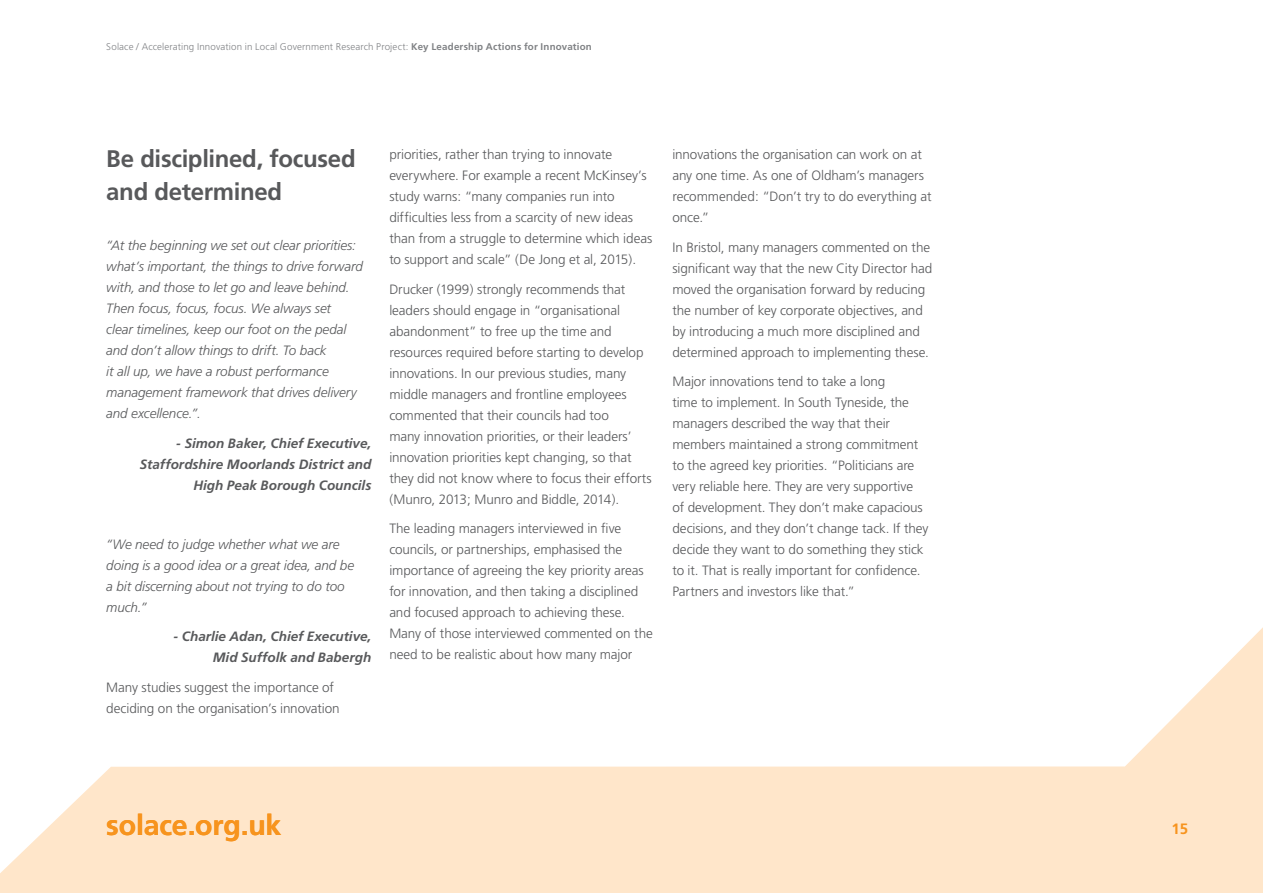
<style>
.page{position:relative;width:1263px;height:893px;background:#fff}
.page>*{position:absolute;margin:0;border:0;box-sizing:border-box;transform-origin:0 0}
.t1{font:700 28.5px "Frutiger";letter-spacing:-.005em;color:#f7941e}
.t2{font:700 24px/33px "Frutiger";letter-spacing:-.015em;color:#58595b}
.t3{font:700 15px "Frutiger";color:#f7941e}
.t4{font:300 13.5px/21px "Frutiger";letter-spacing:-.005em;color:#58595b}
.t5{font:italic 300 13.5px/21px "Frutiger";letter-spacing:-.01em;color:#58595b}
.t6{font:italic 700 13.5px/21px "Frutiger";color:#58595b;text-align:right}
.t7{font:300 9.75px "Frutiger";letter-spacing:.015em;color:#808285}
.s1{font-weight:700}
</style>
<div class="page">
<svg style="left:0;top:627px;width:1263px;height:266px"></svg>
<p class="t7" style="left:106px;top:41px;width:487px">Solace / Accelerating Innovation in Local Government Research Project: <span class="s1">Key Leadership Actions for Innovation</span></p>
<h2 class="t2" style="left:106px;top:142px;width:251px">Be disciplined, focused and determined</h2>
<p class="t5" style="left:106px;top:235px;width:258px">“At the beginning we set out clear priorities: what’s important, the things to drive forward with, and those to let go and leave behind.<br>Then focus, focus, focus. We always set<br>clear timelines, keep our foot on the pedal and don’t allow things to drift. To back<br>it all up, we have a robust performance management framework that drives delivery and excellence.”.</p>
<p class="t6" style="left:140px;top:433px;width:233px">- Simon Baker, Chief Executive,<br>Staffordshire Moorlands District and<br>High Peak Borough Councils</p>
<p class="t5" style="left:106px;top:534px;width:249px">“We need to judge whether what we are doing is a good idea or a great idea, and be a bit discerning about not trying to do too much.”</p>
<p class="t6" style="left:173px;top:626px;width:200px">- Charlie Adan, Chief Executive,<br>Mid Suffolk and Babergh</p>
<p class="t4" style="left:106px;top:677px;width:235px">Many studies suggest the importance of deciding on the organisation’s innovation</p>
<p class="t4" style="left:389px;top:144px;width:264px">priorities, rather than trying to innovate everywhere. For example a recent McKinsey’s study warns: “many companies run into difficulties less from a scarcity of new ideas than from a struggle to determine which ideas to support and scale” (De Jong et al, 2015).</p>
<p class="t4" style="left:389px;top:279px;width:264px">Drucker (1999) strongly recommends that leaders should engage in “organisational abandonment” to free up the time and resources required before starting to develop innovations. In our previous studies, many middle managers and frontline employees commented that their councils had too<br>many innovation priorities, or their leaders’ innovation priorities kept changing, so that they did not know where to focus their efforts (Munro, 2013; Munro and Biddle, 2014).</p>
<p class="t4" style="left:389px;top:518px;width:265px">The leading managers interviewed in five councils, or partnerships, emphasised the importance of agreeing the key priority areas for innovation, and then taking a disciplined and focused approach to achieving these.<br>Many of those interviewed commented on the need to be realistic about how many major</p>
<p class="t4" style="left:672px;top:144px;width:261px">innovations the organisation can work on at any one time. As one of Oldham’s managers recommended: “Don’t try to do everything at once.”</p>
<p class="t4" style="left:672px;top:237px;width:261px">In Bristol, many managers commented on the significant way that the new City Director had moved the organisation forward by reducing the number of key corporate objectives, and by introducing a much more disciplined and determined approach to implementing these.</p>
<p class="t4" style="left:672px;top:371px;width:258px">Major innovations tend to take a long<br>time to implement. In South Tyneside, the managers described the way that their members maintained a strong commitment to the agreed key priorities. “Politicians are very reliable here. They are very supportive<br>of development. They don’t make capacious decisions, and they don’t change tack. If they decide they want to do something they stick to it. That is really important for confidence.<br>Partners and investors like that.”</p>
<h1 class="t1" style="left:106px;top:808px;width:177px">solace.org.uk</h1>
<p class="t3" style="left:1171px;top:820px;width:18px">15</p>
</div>
